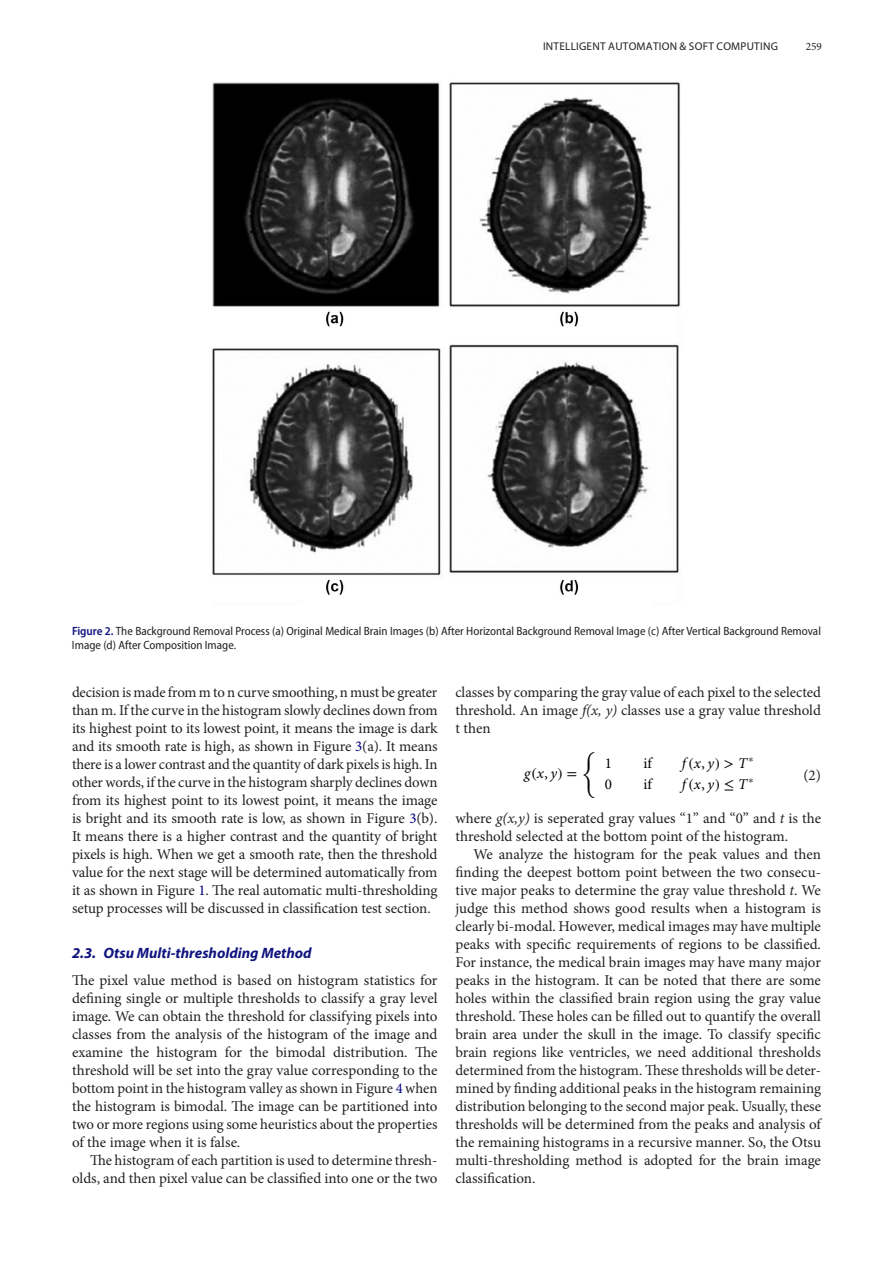
<style>
.page{position:relative;width:893px;height:1263px;background:#fff}
.page>*{position:absolute;margin:0;border:0;box-sizing:border-box;transform-origin:0 0}
.t1{font:15px/18px "Minion Pro";letter-spacing:-.005em;color:#231f20;text-align:justify}
.t2{font:italic 700 15px "Myriad Pro";color:#10147e}
.t3{font:italic 15px/20.7px "Minion Pro";color:#000}
.t4{font:15px/20.7px "Minion Pro";color:#000}
.t5{font:15px "STIX Math Extensions";color:#000}
.t6{font:semi-condensed 12px/13.5px "Myriad Pro";color:#231f20}
.t7{font:11.25px "Myriad Pro";letter-spacing:.02em;color:#231f20}
.t8{font:11.25px "Minion Pro";color:#231f20}
.s1{font-weight:600;color:#10147e}
.s2{color:#000080}
.s3{font-style:italic}
.s4{font-family:"STIX Math";font-style:normal}
.s5{font-style:normal}
.s6{font-family:"STIX Math"}
.s7{font-family:"STIX Math Calligraphy";font-style:normal}
</style>
<div class="page">
<img style="left:212px;top:82px;width:468px;height:513px">
<p class="t7" style="left:543px;top:39px;width:236px">INTELLIGENT AUTOMATION &amp; SOFT COMPUTING</p>
<p class="t8" style="left:806px;top:39px;width:18px">259</p>
<p class="t6" style="left:72px;top:625px;width:750px"><span class="s1">Figure 2.</span> The Background Removal Process (a) Original Medical Brain Images (b) After Horizontal Background Removal Image (c) After Vertical Background Removal<br>Image (d) After Composition Image.</p>
<p class="t1" style="left:72px;top:683px;width:367px">decision is made from m to n curve smoothing, n must be greater than m. If the curve in the histogram slowly declines down from its highest point to its lowest point, it means the image is dark and its smooth rate is high, as shown in Figure <span class="s2">3</span>(a). It means there is a lower contrast and the quantity of dark pixels is high. In other words, if the curve in the histogram sharply declines down from its highest point to its lowest point, it means the image is bright and its smooth rate is low, as shown in Figure <span class="s2">3</span>(b).<br>It means there is a higher contrast and the quantity of bright pixels is high. When we get a smooth rate, then the threshold value for the next stage will be determined automatically from it as shown in Figure <span class="s2">1</span>. The real automatic multi-thresholding setup processes will be discussed in classification test section.</p>
<p class="t2" style="left:72px;top:943px;width:241px">2.3. Otsu Multi-thresholding Method</p>
<p class="t1" style="left:72px;top:971px;width:367px">The pixel value method is based on histogram statistics for defining single or multiple thresholds to classify a gray level image. We can obtain the threshold for classifying pixels into classes from the analysis of the histogram of the image and examine the histogram for the bimodal distribution. The threshold will be set into the gray value corresponding to the bottom point in the histogram valley as shown in Figure <span class="s2">4</span> when the histogram is bimodal. The image can be partitioned into two or more regions using some heuristics about the properties of the image when it is false.</p>
<p class="t1" style="left:72px;top:1151px;width:367px;text-align:right">The histogram of each partition is used to determine thresh&shy;olds, and then pixel value can be classified into one or the two</p>
<p class="t1" style="left:455px;top:683px;width:367px">classes by comparing the gray value of each pixel to the selected threshold. An image <span class="s3">f(x, y)</span> classes use a gray value threshold t then</p>
<p class="t5" style="left:581px;top:738px;width:18px">{</p>
<p class="t4" style="left:605px;top:754px;width:9px">1<br>0</p>
<p class="t4" style="left:644px;top:754px;width:10px">if if</p>
<p class="t3" style="left:682px;top:755px;width:73px">f<span class="s4">(</span>x<span class="s5">,</span>y<span class="s4">)</span> <span class="s6">&gt;</span> T<sup>∗ </sup>f<span class="s4">(</span>x<span class="s5">,</span>y<span class="s4">)</span> <span class="s7">≤</span> T<sup>∗</sup></p>
<p class="t3" style="left:524px;top:764px;width:54px">g<span class="s4">(</span>x<span class="s5">,</span>y<span class="s4">) =</span></p>
<p class="t1" style="left:803px;top:766px;width:19px">(2)</p>
<p class="t1" style="left:455px;top:809px;width:367px">where <span class="s3">g(x,y)</span> is seperated gray values “1” and “0” and <span class="s3">t</span> is the threshold selected at the bottom point of the histogram.</p>
<p class="t1" style="left:455px;top:845px;width:367px;text-indent:18px">We analyze the histogram for the peak values and then finding the deepest bottom point between the two consecu&shy;tive major peaks to determine the gray value threshold <span class="s3">t</span>. We judge this method shows good results when a histogram is clearly bi-modal. However, medical images may have multiple peaks with specific requirements of regions to be classified.<br>For instance, the medical brain images may have many major peaks in the histogram. It can be noted that there are some holes within the classified brain region using the gray value threshold. These holes can be filled out to quantify the overall brain area under the skull in the image. To classify specific brain regions like ventricles, we need additional thresholds determined from the histogram. These thresholds will be deter&shy;mined by finding additional peaks in the histogram remaining distribution belonging to the second major peak. Usually, these thresholds will be determined from the peaks and analysis of the remaining histograms in a recursive manner. So, the Otsu multi-thresholding method is adopted for the brain image classification.</p>
</div>
